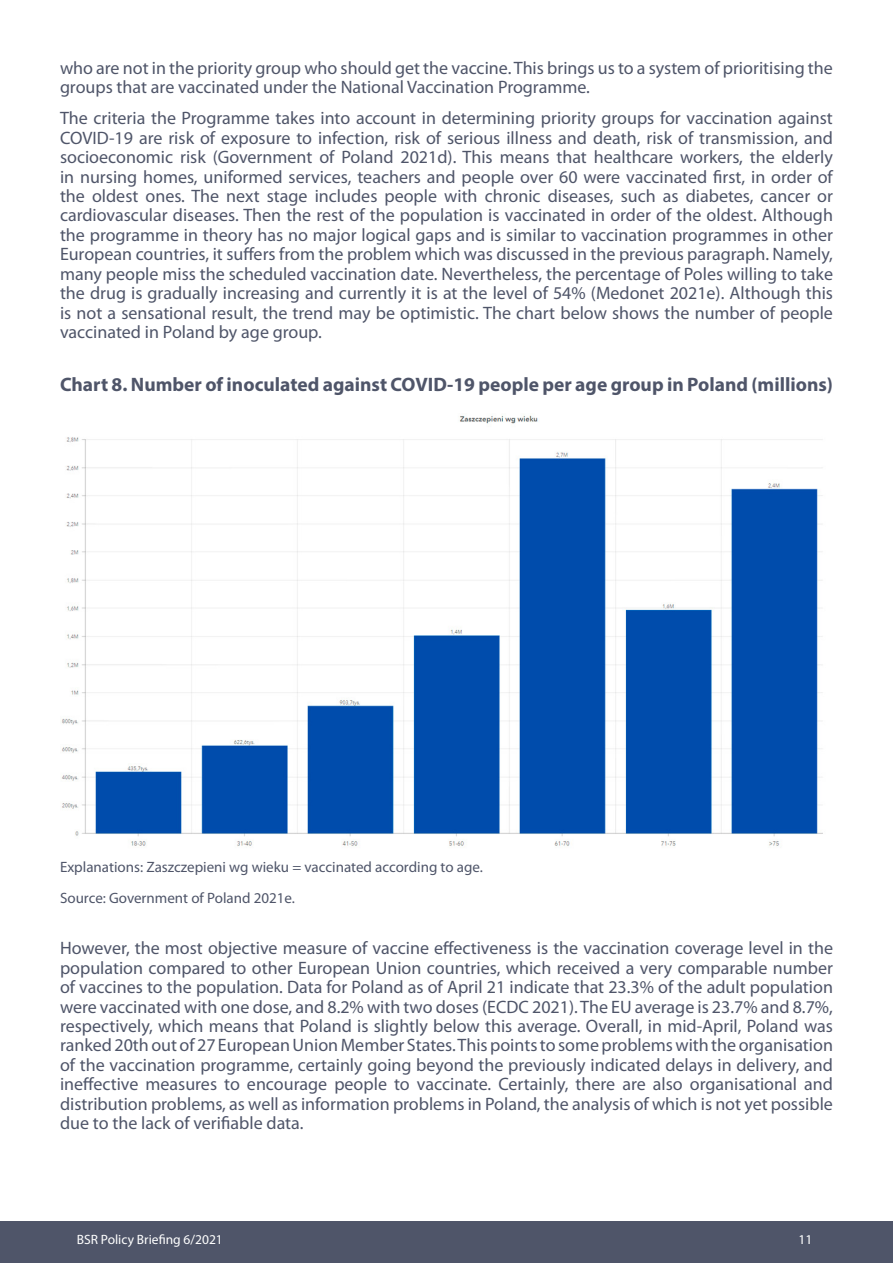
<style>
.page{position:relative;width:893px;height:1263px;background:#fff}
.page>*{position:absolute;margin:0;border:0;box-sizing:border-box;transform-origin:0 0}
.t1{font:700 19.5px "Myriad Pro";color:#4f5569}
.t2{font:18px/19.4px "Myriad Pro";color:#4f5569;text-align:justify}
.t3{font:15px/31.3px "Myriad Pro";color:#4f5569}
.t4{font:13.5px "Myriad Pro";color:#fff}
</style>
<div class="page">
<div style="left:0;top:1221px;width:893px;height:42px;background:#4f5569"></div>
<img style="left:61px;top:415px;width:762px;height:432px">
<p class="t2" style="left:60px;top:58px;width:774px">who are not in the priority group who should get the vaccine. This brings us to a system of prioritising the groups that are vaccinated under the National Vaccination Programme.</p>
<p class="t2" style="left:60px;top:109px;width:774px">The criteria the Programme takes into account in determining priority groups for vaccination against COVID-19 are risk of exposure to infection, risk of serious illness and death, risk of transmission, and socioeconomic risk (Government of Poland 2021d). This means that healthcare workers, the elderly in nursing homes, uniformed services, teachers and people over 60 were vaccinated first, in order of the oldest ones. The next stage includes people with chronic diseases, such as diabetes, cancer or cardiovascular diseases. Then the rest of the population is vaccinated in order of the oldest. Although the programme in theory has no major logical gaps and is similar to vaccination programmes in other European countries, it suffers from the problem which was discussed in the previous paragraph. Namely, many people miss the scheduled vaccination date. Nevertheless, the percentage of Poles willing to take the drug is gradually increasing and currently it is at the level of 54% (Medonet 2021e). Although this is not a sensational result, the trend may be optimistic. The chart below shows the number of people vaccinated in Poland by age group.</p>
<p class="t1" style="left:60px;top:371px;width:774px">Chart 8. Number of inoculated against COVID-19 people per age group in Poland (millions)</p>
<p class="t3" style="left:60px;top:852px;width:424px">Explanations: Zaszczepieni wg wieku = vaccinated according to age.<br>Source: Government of Poland 2021e.</p>
<p class="t2" style="left:60px;top:939px;width:774px">However, the most objective measure of vaccine effectiveness is the vaccination coverage level in the population compared to other European Union countries, which received a very comparable number of vaccines to the population. Data for Poland as of April 21 indicate that 23.3% of the adult population were vaccinated with one dose, and 8.2% with two doses (ECDC 2021). The EU average is 23.7% and 8.7%, respectively, which means that Poland is slightly below this average. Overall, in mid-April, Poland was ranked 20th out of 27 European Union Member States. This points to some problems with the organisation of the vaccination programme, certainly going beyond the previously indicated delays in delivery, and ineffective measures to encourage people to vaccinate. Certainly, there are also organisational and distribution problems, as well as information problems in Poland, the analysis of which is not yet possible due to the lack of verifiable data.</p>
<p class="t4" style="left:77px;top:1232px;width:148px">BSR Policy Briefing 6/2021</p>
<p class="t4" style="left:798px;top:1232px;width:15px">11</p>
</div>
